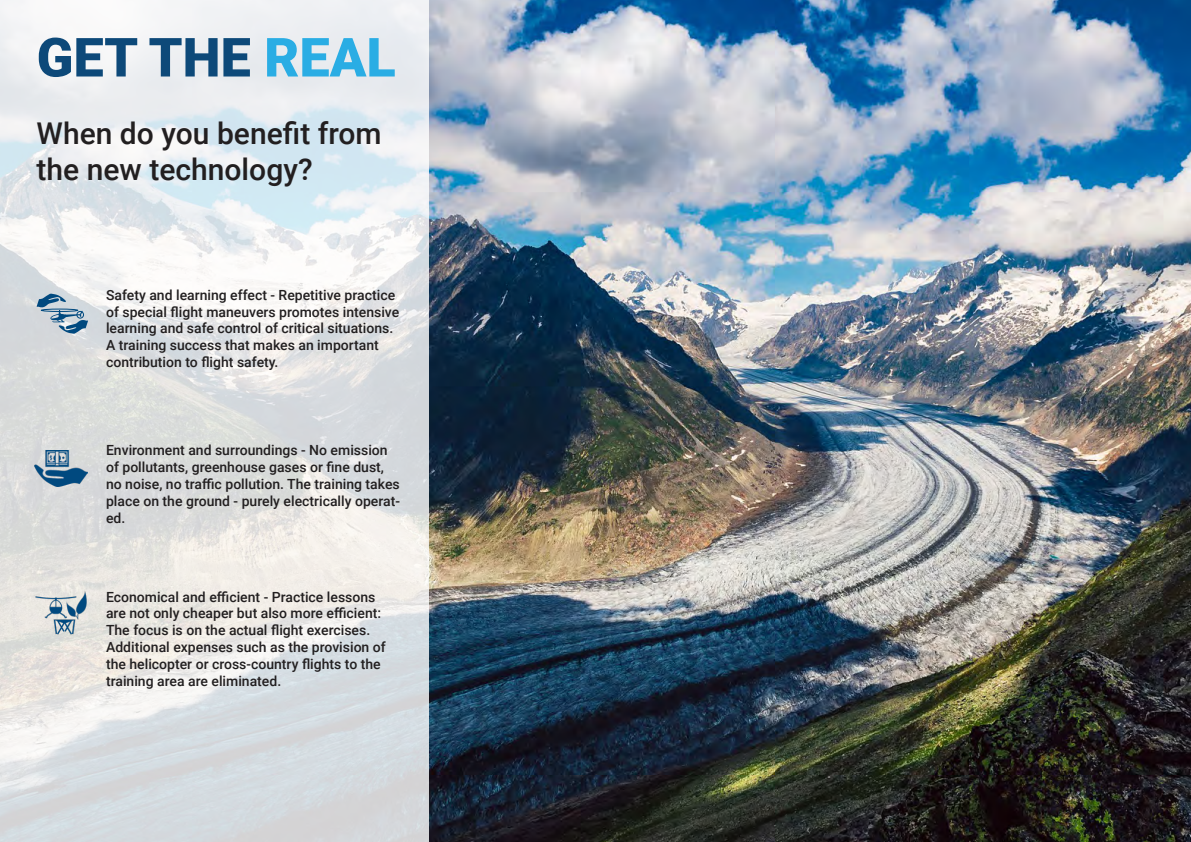
<style>
.page{position:relative;width:1191px;height:842px;background:#fff}
.page>*{position:absolute;margin:0;border:0;box-sizing:border-box;transform-origin:0 0}
.t1{font:900 54px "Roboto";color:#0d4979}
.t2{font:500 30px/36px "Roboto";color:#221f20}
.t3{font:500 14px/16.8px "Roboto";color:#221f20}
.s1{color:#2aade4}
</style>
<div class="page">
<img style="left:428px;top:0;width:763px;height:842px">
<svg style="left:0;top:0;width:428px;height:842px"></svg>
<svg style="left:37px;top:294px;width:51px;height:40px;background:#9ab2c3"></svg>
<img style="left:32px;top:590px;width:58px;height:44px">
<img style="left:35px;top:450px;width:53px;height:36px">
<h1 class="t1" style="left:37px;top:19px;width:360px">GET THE <span class="s1">REAL</span></h1>
<h2 class="t2" style="left:37px;top:115px;width:346px">When do you benefit from the new technology?</h2>
<p class="t3" style="left:106px;top:286px;width:295px">Safety and learning effect - Repetitive practice of special flight maneuvers promotes intensive learning and safe control of critical situations.<br>A training success that makes an important contribution to flight safety.</p>
<p class="t3" style="left:106px;top:441px;width:295px">Environment and surroundings - No emission of pollutants, greenhouse gases or fine dust, no noise, no traffic pollution. The training takes place on the ground - purely electrically operat&shy;ed.</p>
<p class="t3" style="left:106px;top:588px;width:281px">Economical and efficient - Practice lessons are not only cheaper but also more efficient:<br>The focus is on the actual flight exercises.<br>Additional expenses such as the provision of the helicopter or cross-country flights to the training area are eliminated.</p>
</div>
